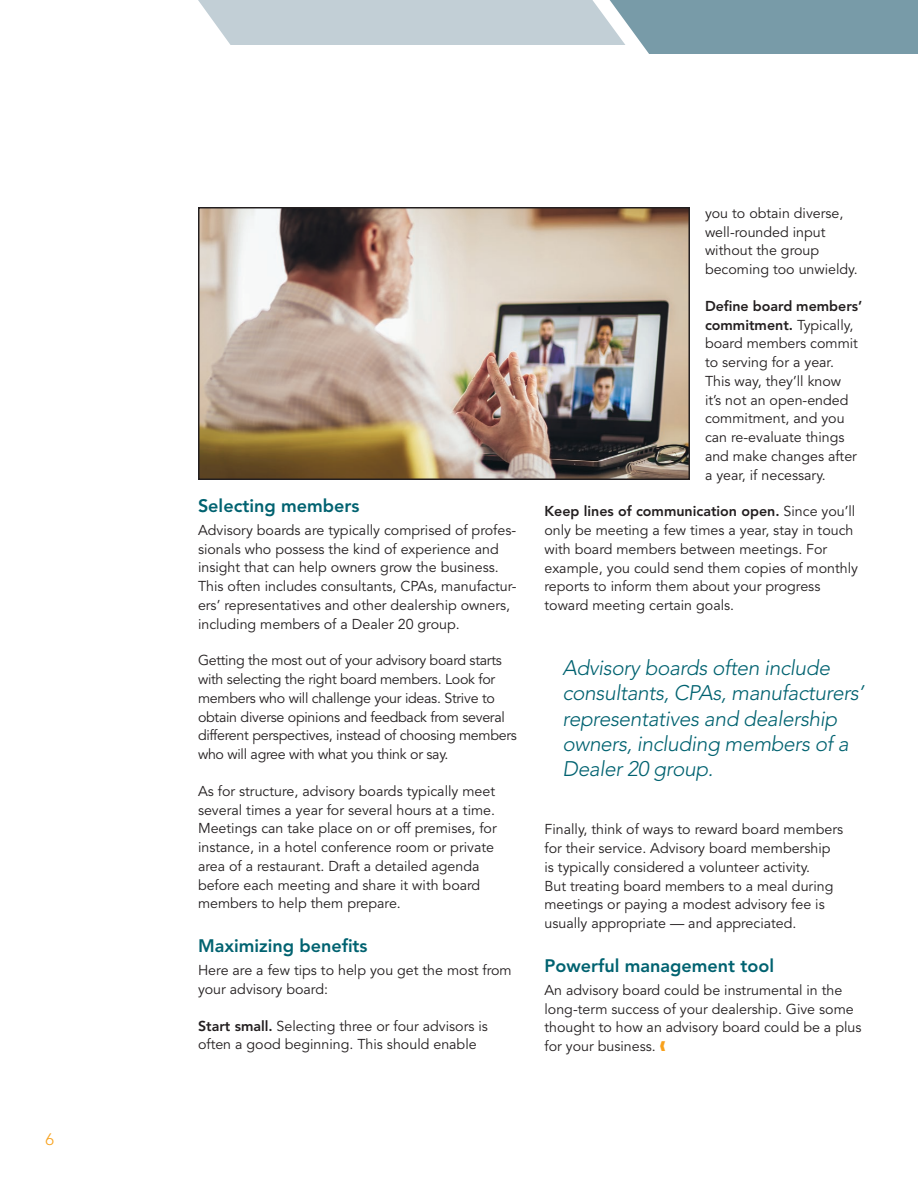
<style>
.page{position:relative;width:918px;height:1188px;background:#fff}
.page>*{position:absolute;margin:0;border:0;box-sizing:border-box;transform-origin:0 0}
.t1{font:italic 300 21px/25.2px "Avenir LT Std";letter-spacing:-.02em;color:#006270}
.t2{font:800 18px "Avenir LT Std";color:#006270}
.t3{font:300 16.5px "Avenir LT Std";color:#f8a11c}
.t4{font:14.25px/18.8px "Avenir LT Std";color:#231f20}
.t5{font:14.25px/18.8px "Avenir LT Std";letter-spacing:-.02em;color:#231f20}
.s1{font-weight:800}
.s2{color:#f8a11c}
</style>
<div class="page">
<svg style="left:198px;top:0;width:720px;height:54px;background:#adc1c9"></svg>
<img style="left:201px;top:210px;width:486px;height:267px">
<div style="left:198px;top:207px;width:492px;height:273px;border:2px solid #231f20"></div>
<p class="t3" style="left:45px;top:1129px;width:10px">6</p>
<p class="t2" style="left:198px;top:495px;width:163px">Selecting members</p>
<p class="t4" style="left:198px;top:521px;width:320px">Advisory boards are typically comprised of profes&shy;sionals who possess the kind of experience and insight that can help owners grow the business.<br>This often includes consultants, CPAs, manufactur&shy;ers’ representatives and other dealership owners, including members of a Dealer 20 group.</p>
<p class="t5" style="left:198px;top:651px;width:321px">Getting the most out of your advisory board starts with selecting the right board members. Look for members who will challenge your ideas. Strive to obtain diverse opinions and feedback from several different perspectives, instead of choosing members who will agree with what you think or say.</p>
<p class="t4" style="left:198px;top:782px;width:300px">As for structure, advisory boards typically meet several times a year for several hours at a time.<br>Meetings can take place on or off premises, for instance, in a hotel conference room or private area of a restaurant. Draft a detailed agenda before each meeting and share it with board members to help them prepare.</p>
<p class="t2" style="left:198px;top:935px;width:171px">Maximizing benefits</p>
<p class="t4" style="left:198px;top:961px;width:315px">Here are a few tips to help you get the most from your advisory board:</p>
<p class="t4" style="left:198px;top:1017px;width:291px"><span class="s1">Start small.</span> Selecting three or four advisors is often a good beginning. This should enable</p>
<p class="t4" style="left:705px;top:204px;width:154px">you to obtain diverse, well-rounded input without the group becoming too unwieldy.</p>
<p class="t4" style="left:705px;top:297px;width:159px"><span class="s1">Define board members’ commitment.</span> Typically, board members commit to serving for a year.<br>This way, they’ll know<br>it’s not an open-ended commitment, and you can re-evaluate things and make changes after a year, if necessary.</p>
<p class="t4" style="left:545px;top:502px;width:315px"><span class="s1">Keep lines of communication open.</span> Since you’ll only be meeting a few times a year, stay in touch with board members between meetings. For example, you could send them copies of monthly reports to inform them about your progress toward meeting certain goals.</p>
<h1 class="t1" style="left:562px;top:656px;width:303px">Advisory boards often include consultants, CPAs, manufacturers’ representatives and dealership owners, including members of a<br>Dealer 20 group.</h1>
<p class="t4" style="left:545px;top:820px;width:300px">Finally, think of ways to reward board members for their service. Advisory board membership is typically considered a volunteer activity.<br>But treating board members to a meal during meetings or paying a modest advisory fee is usually appropriate — and appreciated.</p>
<p class="t2" style="left:544px;top:955px;width:231px">Powerful management tool</p>
<p class="t4" style="left:544px;top:981px;width:318px">An advisory board could be instrumental in the long-term success of your dealership. Give some thought to how an advisory board could be a plus for your business. <span class="s2">❰</span></p>
</div>
